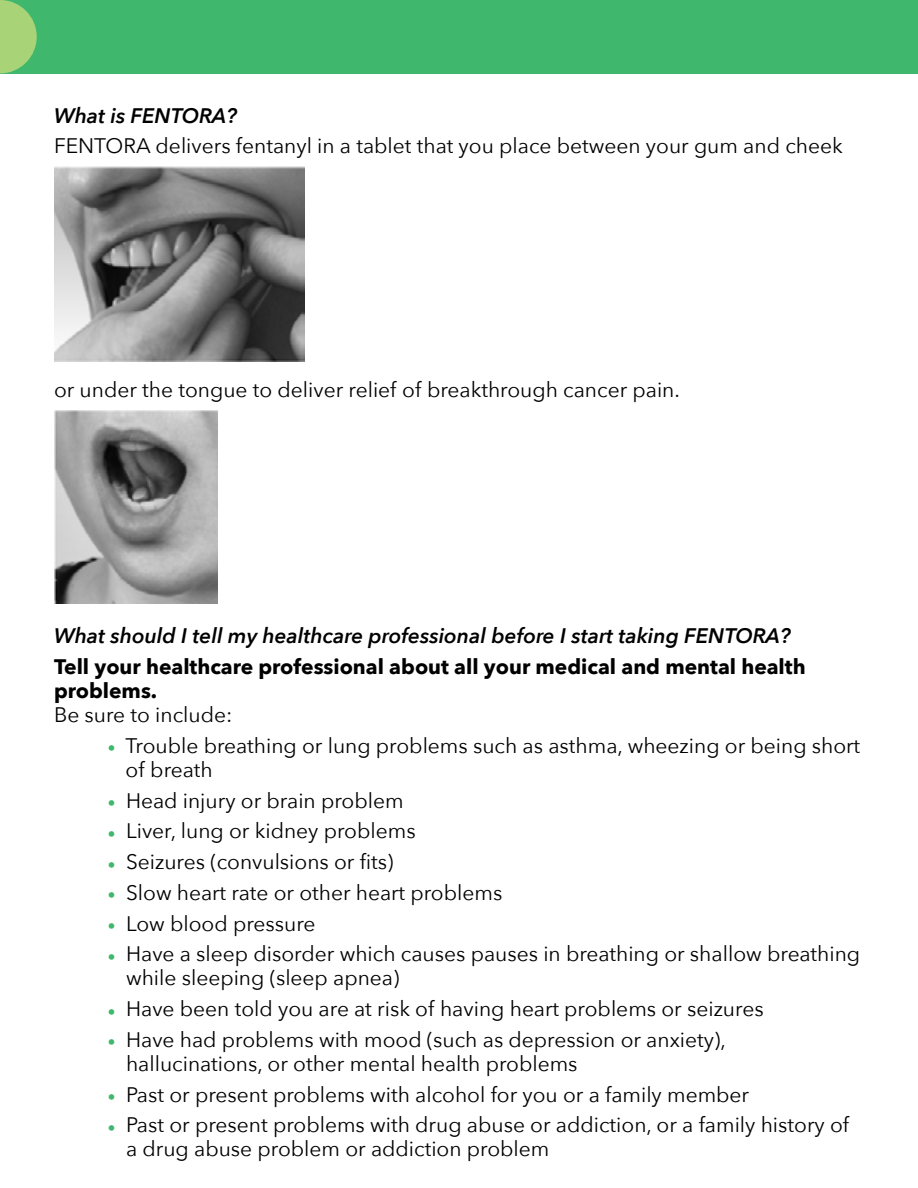
<style>
.page{position:relative;width:918px;height:1188px;background:#fff}
.page>*{position:absolute;margin:0;border:0;box-sizing:border-box;transform-origin:0 0}
.t1{font:21px/30.8px "Avenir Next";color:#000}
.t2{font:italic 600 21px "Avenir Next";color:#000}
.t3{font:700 21px/24px "Avenir Next";color:#000}
.s1{font-weight:800;color:#3fb76d}
</style>
<div class="page">
<div style="left:0;top:0;width:918px;height:73px;background:#3fb76d"></div>
<svg style="left:0;top:0;width:37px;height:73px"></svg>
<img style="left:54px;top:166px;width:251px;height:195px">
<img style="left:54px;top:411px;width:164px;height:192px">
<p class="t2" style="left:54px;top:97px;width:185px">What is FENTORA?</p>
<p class="t1" style="left:54px;top:130px;width:790px">FENTORA delivers fentanyl in a tablet that you place between your gum and cheek</p>
<p class="t1" style="left:54px;top:373px;width:627px">or under the tongue to deliver relief of breakthrough cancer pain.</p>
<p class="t2" style="left:54px;top:618px;width:738px">What should I tell my healthcare professional before I start taking FENTORA?</p>
<p class="t3" style="left:54px;top:654px;width:753px">Tell your healthcare professional about all your medical and mental health problems.</p>
<p class="t1" style="left:108px;top:698px;width:754px;text-indent:-54px">Be sure to include:<br><span class="s1">·</span> Trouble breathing or lung problems such as asthma, wheezing or being short</p>
<p class="t1" style="left:108px;top:753px;width:754px;text-indent:18px">of breath<br><span class="s1">·</span> Head injury or brain problem<br><span class="s1">·</span> Liver, lung or kidney problems<br><span class="s1">·</span> Seizures (convulsions or fits)<br><span class="s1">·</span> Slow heart rate or other heart problems<br><span class="s1">·</span> Low blood pressure<br><span class="s1">·</span> Have a sleep disorder which causes pauses in breathing or shallow breathing</p>
<p class="t1" style="left:108px;top:962px;width:657px;text-indent:18px">while sleeping (sleep apnea)<br><span class="s1">·</span> Have been told you are at risk of having heart problems or seizures <span class="s1">·</span> Have had problems with mood (such as depression or anxiety),</p>
<p class="t1" style="left:108px;top:1047px;width:743px;text-indent:18px">hallucinations, or other mental health problems<br><span class="s1">·</span> Past or present problems with alcohol for you or a family member<br><span class="s1">·</span> Past or present problems with drug abuse or addiction, or a family history of</p>
<p class="t1" style="left:126px;top:1133px;width:425px">a drug abuse problem or addiction problem</p>
</div>
